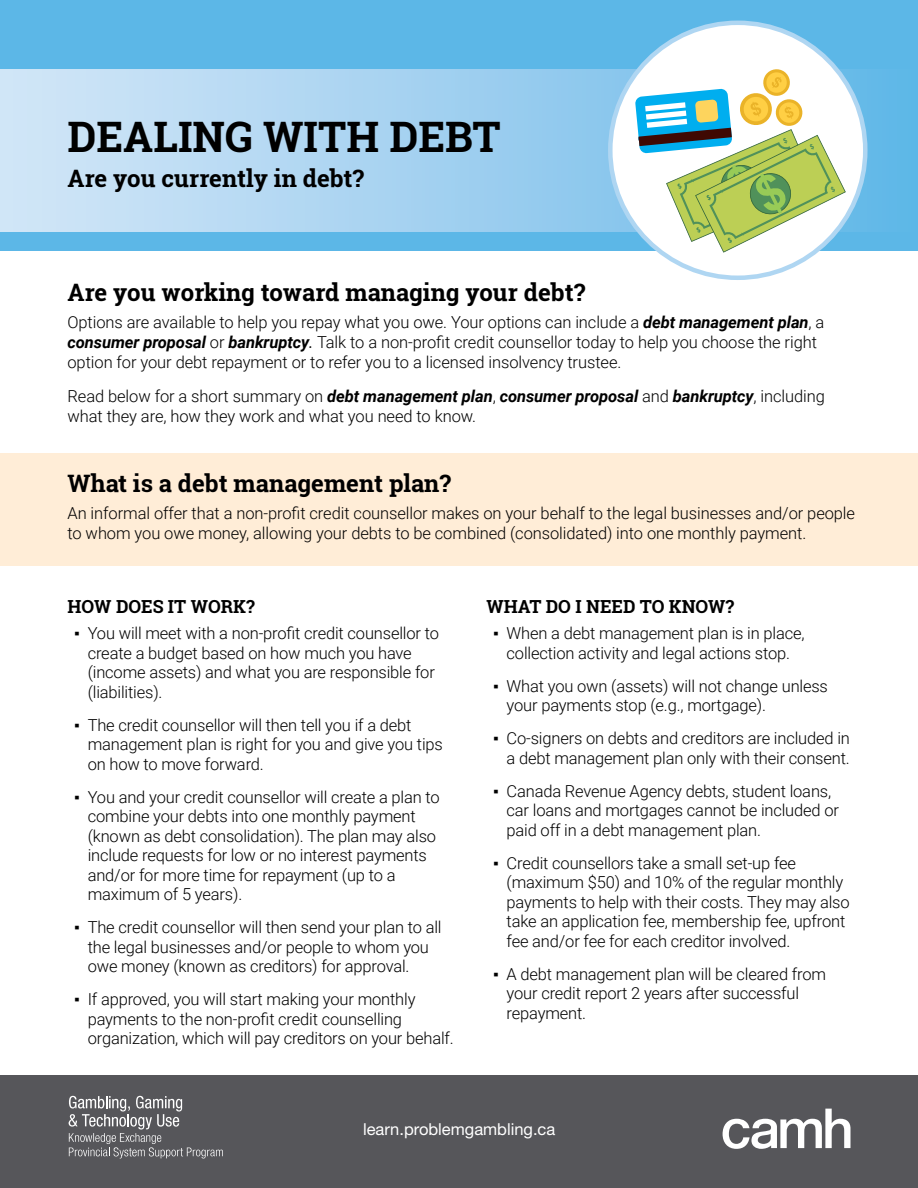
<style>
.page{position:relative;width:918px;height:1188px;background:#fff}
.page>*{position:absolute;margin:0;border:0;box-sizing:border-box;transform-origin:0 0}
.t1{font:700 42px "Roboto Slab";color:#000}
.t2{font:700 24px "Roboto Slab";color:#000}
.t3{font:700 18px "Roboto Slab";color:#000}
.t4{font:300 16.5px/19.5px "Roboto";letter-spacing:-.01em;color:#000}
.t5{font:16.5px "Helvetica Neue LT Std";color:#fff}
.s1{font-weight:700;font-style:italic}
.s2{font-weight:400;font-style:italic}
.s3{font-family:"Times New Roman";font-weight:400}
</style>
<div class="page">
<div style="left:0;top:0;width:918px;height:251px;background:#5cb7e7"></div>
<svg style="left:0;top:69px;width:867px;height:162px;background:#afd6f1"></svg>
<div style="left:0;top:453px;width:918px;height:113px;background:#ffedd7"></div>
<svg style="left:610px;top:23px;width:255px;height:255px;fill:#fff"></svg>
<div style="left:0;top:1075px;width:918px;height:113px;background:#56565a"></div>
<svg style="left:723px;top:1109px;width:127px;height:40px"></svg>
<svg style="left:635px;top:36px;width:224px;height:217px;background:#c5dcc2"></svg>
<svg style="left:68px;top:1095px;width:155px;height:63px"></svg>
<h1 class="t1" style="left:68px;top:108px;width:435px">DEALING WITH DEBT</h1>
<h2 class="t2" style="left:68px;top:162px;width:298px">Are you currently in debt?</h2>
<h2 class="t2" style="left:68px;top:275px;width:519px">Are you working toward managing your debt?</h2>
<p class="t4" style="left:68px;top:311px;width:758px;line-height:20.2px">Options are available to help you repay what you owe. Your options can include a <span class="s1">debt management plan</span>, a <span class="s1">consumer proposal</span> or <span class="s1">bankruptcy</span><span class="s2">.</span> Talk to a non-profit credit counsellor today to help you choose the right option for your debt repayment or to refer you to a licensed insolvency trustee.</p>
<p class="t4" style="left:68px;top:385px;width:759px;line-height:20.2px">Read below for a short summary on <span class="s1">debt management plan</span>, <span class="s1">consumer proposal</span> and <span class="s1">bankruptcy</span>, including what they are, how they work and what you need to know.</p>
<h2 class="t2" style="left:68px;top:467px;width:385px">What is a debt management plan?</h2>
<p class="t4" style="left:68px;top:503px;width:789px;line-height:20.2px">An informal offer that a non-profit credit counsellor makes on your behalf to the legal businesses and/or people to whom you owe money, allowing your debts to be combined (consolidated) into one monthly payment.</p>
<p class="t3" style="left:68px;top:594px;width:189px">HOW DOES IT WORK?</p>
<p class="t4" style="left:88px;top:623px;width:353px;text-indent:-13px"><span class="s3">▪</span> You will meet with a non-profit credit counsellor to create a budget based on how much you have (income assets) and what you are responsible for (liabilities).</p>
<p class="t4" style="left:88px;top:714px;width:357px;text-indent:-13px"><span class="s3">▪</span> The credit counsellor will then tell you if a debt management plan is right for you and give you tips on how to move forward.</p>
<p class="t4" style="left:88px;top:786px;width:354px;text-indent:-13px"><span class="s3">▪</span> You and your credit counsellor will create a plan to combine your debts into one monthly payment (known as debt consolidation). The plan may also include requests for low or no interest payments and/or for more time for repayment (up to a maximum of 5 years).</p>
<p class="t4" style="left:88px;top:917px;width:355px;text-indent:-13px"><span class="s3">▪</span> The credit counsellor will then send your plan to all the legal businesses and/or people to whom you owe money (known as creditors) for approval.</p>
<p class="t4" style="left:88px;top:989px;width:368px;text-indent:-13px"><span class="s3">▪</span> If approved, you will start making your monthly payments to the non-profit credit counselling organization, which will pay creditors on your behalf.</p>
<p class="t3" style="left:486px;top:594px;width:249px">WHAT DO I NEED TO KNOW?</p>
<p class="t4" style="left:493px;top:623px;width:313px;text-align:center"><span class="s3">▪</span> When a debt management plan is in place, collection activity and legal actions stop.</p>
<p class="t4" style="left:507px;top:675px;width:323px;text-indent:-13px"><span class="s3">▪</span> What you own (assets) will not change unless your payments stop (e.g., mortgage).</p>
<p class="t4" style="left:493px;top:728px;width:358px;text-align:right"><span class="s3">▪</span> Co-signers on debts and creditors are included in a debt management plan only with their consent.</p>
<p class="t4" style="left:507px;top:780px;width:334px;text-indent:-13px"><span class="s3">▪</span> Canada Revenue Agency debts, student loans, car loans and mortgages cannot be included or paid off in a debt management plan.</p>
<p class="t4" style="left:507px;top:852px;width:345px;text-indent:-13px"><span class="s3">▪</span> Credit counsellors take a small set-up fee (maximum $50) and 10% of the regular monthly payments to help with their costs. They may also take an application fee, membership fee, upfront fee and/or fee for each creditor involved.</p>
<p class="t4" style="left:507px;top:963px;width:321px;text-indent:-13px"><span class="s3">▪</span> A debt management plan will be cleared from your credit report 2 years after successful repayment.</p>
<p class="t5" style="left:363px;top:1119px;width:194px">learn.problemgambling.ca</p>
</div>
